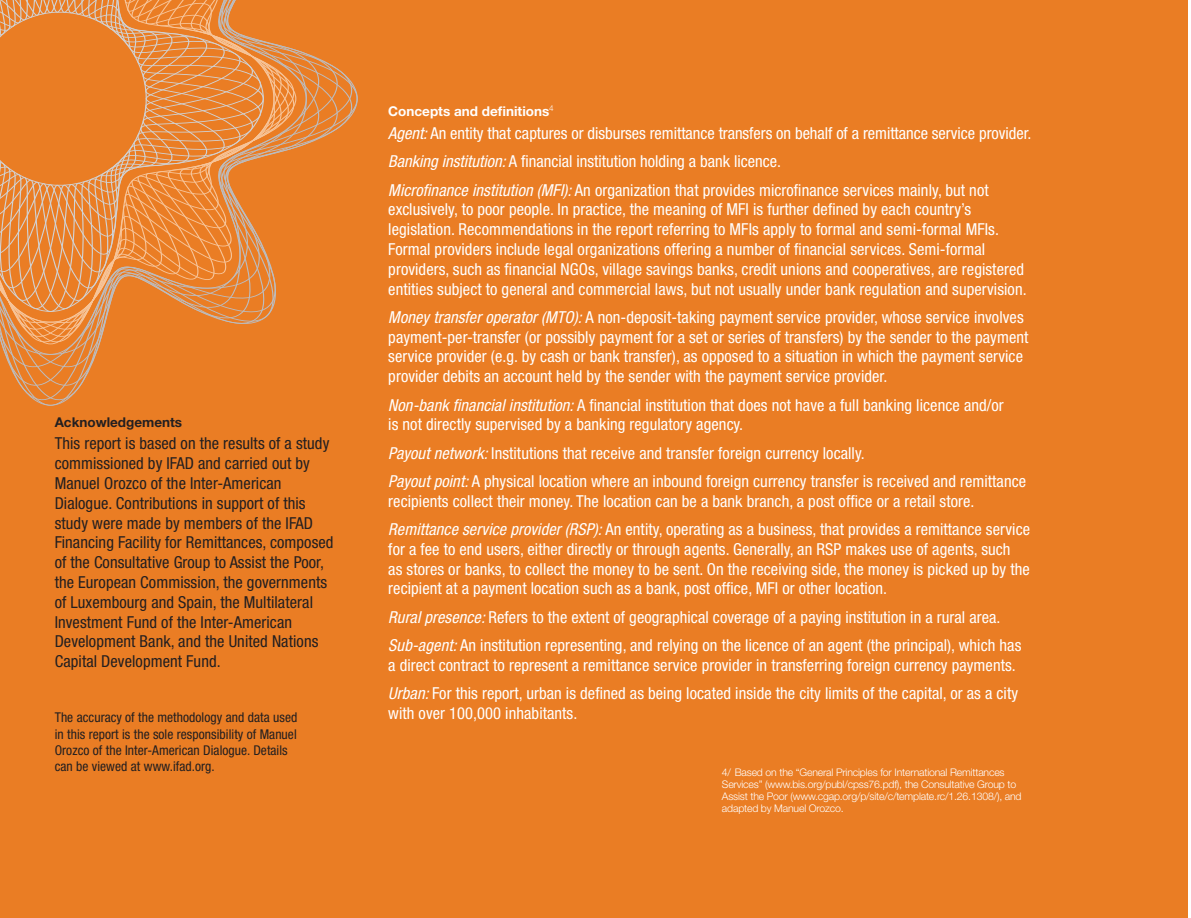
<style>
.page{position:relative;width:1191px;height:918px;background:#fff}
.page>*{position:absolute;margin:0;border:0;box-sizing:border-box;transform-origin:0 0}
.t1{font:condensed 16.5px/19.8px "Helvetica Neue";letter-spacing:.005em;color:#fff}
.t2{font:condensed 16.5px/19.8px "Helvetica Neue";letter-spacing:.005em;color:#231f20}
.t3{font:condensed 13.5px/16.2px "Helvetica Neue";letter-spacing:.005em;color:#231f20}
.t4{font:700 13.5px "Helvetica Neue";color:#fff}
.t5{font:700 13.5px "Helvetica Neue";color:#231f20}
.t6{font:300 10.5px/12px "Helvetica Neue";letter-spacing:-.015em;color:#fff}
.s1{font-style:italic}
</style>
<div class="page">
<div style="left:0;top:0;width:1187px;height:918px;background:#ea7d24"></div>
<svg style="left:5px;top:53px;width:349px;height:350px"></svg>
<svg style="left:0;top:41px;width:307px;height:314px"></svg>
<svg style="left:0;top:0;width:264px;height:312px"></svg>
<p class="t5" style="left:55px;top:417px;width:129px">Acknowledgements</p>
<p class="t2" style="left:55px;top:436px;width:280px">This report is based on the results of a study commissioned by IFAD and carried out by Manuel Orozco of the Inter-American Dialogue. Contributions in support of this study were made by members of the IFAD Financing Facility for Remittances, composed of the Consultative Group to Assist the Poor, the European Commission, the governments of Luxembourg and Spain, the Multilateral Investment Fund of the Inter-American Development Bank, and the United Nations Capital Development Fund.</p>
<p class="t3" style="left:55px;top:711px;width:244px">The accuracy of the methodology and data used in this report is the sole responsibility of Manuel Orozco of the Inter-American Dialogue. Details can be viewed at www.ifad.org.</p>
<p class="t4" style="left:388px;top:106px;width:167px">Concepts and definitions<sup>4</sup></p>
<p class="t1" style="left:388px;top:121px;width:644px;line-height:28.3px"><span class="s1">Agent:</span>An entity that captures or disburses remittance transfers on behalf of a remittance service provider.<br><span class="s1">Banking institution:</span>A financial institution holding a bank licence.<br><span class="s1">Microfinance institution (MFI):</span>An organization that provides microfinance services mainly, but not</p>
<p class="t1" style="left:388px;top:202px;width:640px">exclusively, to poor people. In practice, the meaning of MFI is further defined by each country’s legislation. Recommendations in the report referring to MFIs apply to formal and semi-formal MFIs.<br>Formal providers include legal organizations offering a number of financial services. Semi-formal providers, such as financial NGOs, village savings banks, credit unions and cooperatives, are registered entities subject to general and commercial laws, but not usually under bank regulation and supervision.</p>
<p class="t1" style="left:388px;top:309px;width:641px"><span class="s1">Money transferoperator(MTO):</span>A non-deposit-taking payment service provider, whose service involves payment-per-transfer (or possibly payment for a set or series of transfers) by the sender to the payment service provider (e.g. by cash or bank transfer), as opposed to a situation in which the payment service provider debits an account held by the sender with the payment service provider.</p>
<p class="t1" style="left:388px;top:397px;width:617px"><span class="s1">Non-bank financialinstitution:</span>A financial institution that does not have a full banking licence and/or is not directly supervised by a banking regulatory agency.</p>
<p class="t1" style="left:388px;top:441px;width:639px;line-height:28.3px"><span class="s1">Payout network:</span>Institutions that receive and transfer foreign currency locally.<br><span class="s1">Payout point:</span>A physical location where an inbound foreign currency transfer is received and remittance</p>
<p class="t1" style="left:388px;top:489px;width:643px;line-height:28.3px">recipients collect their money. The location can be a bank branch, a post office or a retail store.<br><span class="s1">Remittance service provider(RSP):</span>An entity, operating as a business, that provides a remittance service</p>
<p class="t1" style="left:388px;top:541px;width:643px">for a fee to end users, either directly or through agents. Generally, an RSP makes use of agents, such<br>as stores or banks, to collect the money to be sent. On the receiving side, the money is picked up by the recipient at a payment location such as a bank, post office, MFI or other location.</p>
<p class="t1" style="left:388px;top:605px;width:634px;line-height:28.3px"><span class="s1">Ruralpresence:</span>Refers to the extent of geographical coverage of a paying institution in a rural area.<br><span class="s1">Sub-agent:</span>An institution representing, and relying on the licence of an agent (the principal), which has</p>
<p class="t1" style="left:388px;top:653px;width:631px;line-height:28.3px">a direct contract to represent a remittance service provider in transferring foreign currency payments.<br><span class="s1">Urban:</span>For this report, urban is defined as being located inside the city limits of the capital, or as a city</p>
<p class="t1" style="left:388px;top:705px;width:190px">with over 100,000 inhabitants.</p>
<p class="t6" style="left:722px;top:767px;width:301px">4/ Based on the “General Principles for International Remittances Services” (www.bis.org/publ/cpss76.pdf), the Consultative Group to Assist the Poor (www.cgap.org/p/site/c/template.rc/1.26.1308/), and adapted by Manuel Orozco.</p>
</div>
